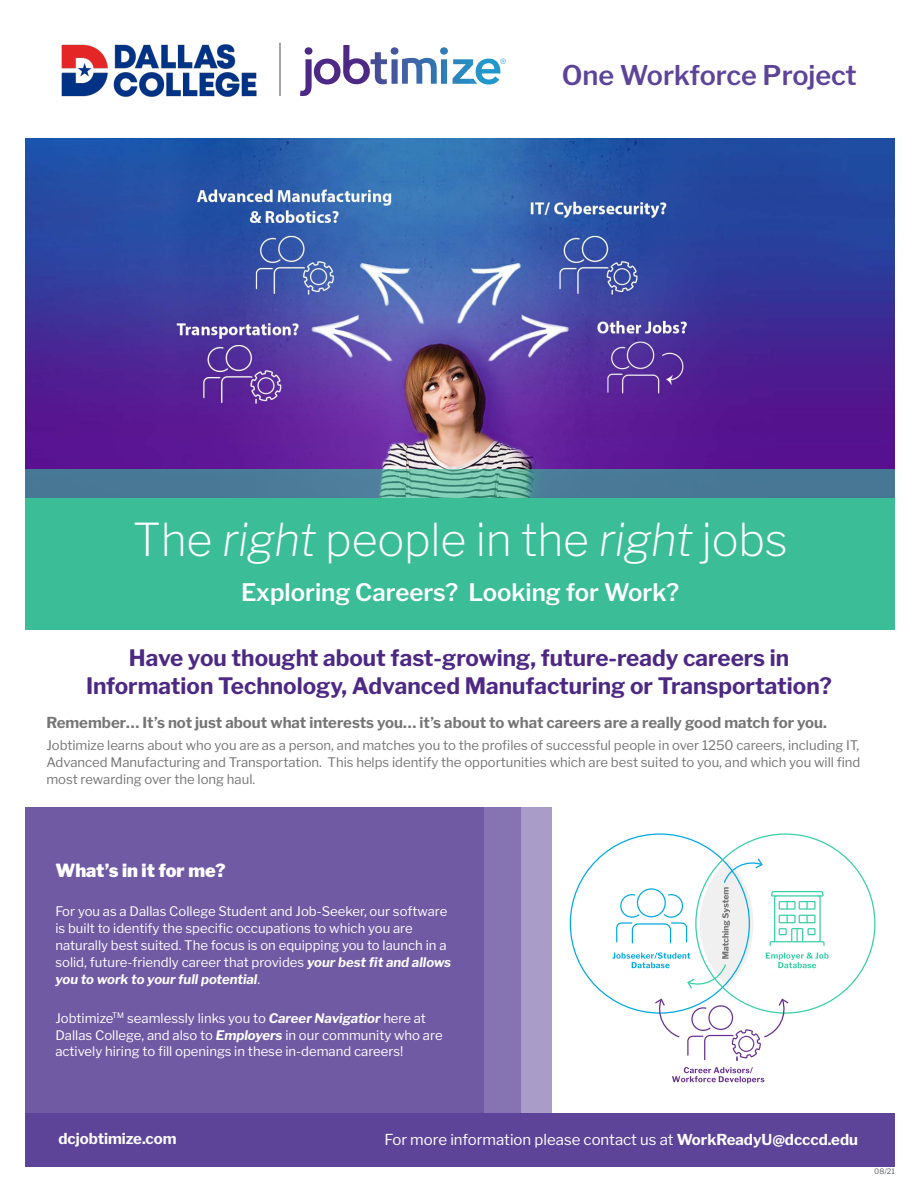
<style>
.page{position:relative;width:918px;height:1188px;background:#fff}
.page>*{position:absolute;margin:0;border:0;box-sizing:border-box;transform-origin:0 0}
.t1{font:200 45px "Libre Franklin";letter-spacing:-.005em;color:#fff}
.t2{font:600 27px "Libre Franklin";color:#5e4499}
.t3{font:600 24px "Libre Franklin";color:#fff}
.t4{font:700 22.5px/28.2px "Libre Franklin";color:#4d2884;text-align:center}
.t5{font:900 18px "Libre Franklin";color:#fff}
.t6{font:700 15px "Libre Franklin";color:#757575}
.t7{font:15px "Libre Franklin";color:#fff}
.t8{font:700 15px "Libre Franklin";color:#fff}
.t9{font:13.2px/16.8px "Libre Franklin";color:#fff}
.t10{font:13.2px/16.8px "Libre Franklin";color:#757575;text-align:justify}
.t11{font:11.25px "Libre Franklin";color:#4ea7dd}
.t12{font:7.5px "Libre Franklin";color:#5b6064}
.s1{font-style:italic}
.s2{font-weight:700;font-style:italic}
.s3{font-weight:700}
</style>
<div class="page">
<div style="left:26px;top:808px;width:526px;height:322px;background:#a99cc8"></div>
<div style="left:26px;top:808px;width:494px;height:322px;background:#8674b2"></div>
<div style="left:26px;top:808px;width:458px;height:322px;background:#705aa4"></div>
<img style="left:26px;top:138px;width:868px;height:331px">
<svg style="left:26px;top:469px;width:869px;height:29px;background:#4e8398"></svg>
<div style="left:26px;top:498px;width:869px;height:132px;background:#3bbd98"></div>
<div style="left:26px;top:1113px;width:869px;height:54px;background:#5e4499"></div>
<svg style="left:672px;top:1067px;width:92px;height:17px"></svg>
<svg style="left:612px;top:859px;width:217px;height:130px"></svg>
<svg style="left:655px;top:998px;width:25px;height:40px"></svg>
<svg style="left:687px;top:998px;width:101px;height:63px"></svg>
<svg style="left:300px;top:45px;width:200px;height:51px"></svg>
<img style="left:61px;top:45px;width:195px;height:51px">
<hr style="left:279px;top:43px;width:2px;height:53px;background:#5b6064">
<p class="t11" style="left:500px;top:54px;width:8px">®</p>
<p class="t2" style="left:562px;top:54px;width:297px">One Workforce Project</p>
<p class="t1" style="left:133px;top:504px;width:657px">The <span class="s1">right</span> people in the <span class="s1">right</span> jobs</p>
<p class="t3" style="left:241px;top:573px;width:440px">Exploring Careers? Looking for Work?</p>
<p class="t4" style="left:86px;top:642px;width:747px">Have you thought about fast-growing, future-ready careers in<br>Information Technology, Advanced Manufacturing or Transportation?</p>
<p class="t6" style="left:46px;top:711px;width:782px">Remember… It’s not just about what interests you… it’s about to what careers are a really good match for you.</p>
<p class="t10" style="left:46px;top:736px;width:816px">Jobtimize learns about who you are as a person, and matches you to the profiles of successful people in over 1250 careers, including IT, Advanced Manufacturing and Transportation. This helps identify the opportunities which are best suited to you, and which you will find most rewarding over the long haul.</p>
<p class="t5" style="left:55px;top:856px;width:172px">What’s in it for me?</p>
<p class="t9" style="left:55px;top:902px;width:397px">For you as a Dallas College Student and Job-Seeker, our software is built to identify the specific occupations to which you are naturally best suited. The focus is on equipping you to launch in a solid, future-friendly career that provides <span class="s2">your best fit and allows you to work to your full potential</span>.</p>
<p class="t9" style="left:55px;top:1008px;width:389px">Jobtimize<sup>TM</sup> seamlessly links you to <span class="s2">Career Navigatior</span> here at<br>Dallas College, and also to <span class="s2">Employers</span> in our community who are actively hiring to fill openings in these in-demand careers!</p>
<p class="t8" style="left:58px;top:1127px;width:120px">dcjobtimize.com</p>
<p class="t7" style="left:385px;top:1128px;width:475px">For more information please contact us at <span class="s3">WorkReadyU@dcccd.edu</span></p>
<p class="t12" style="left:874px;top:1165px;width:22px">08/21</p>
</div>
